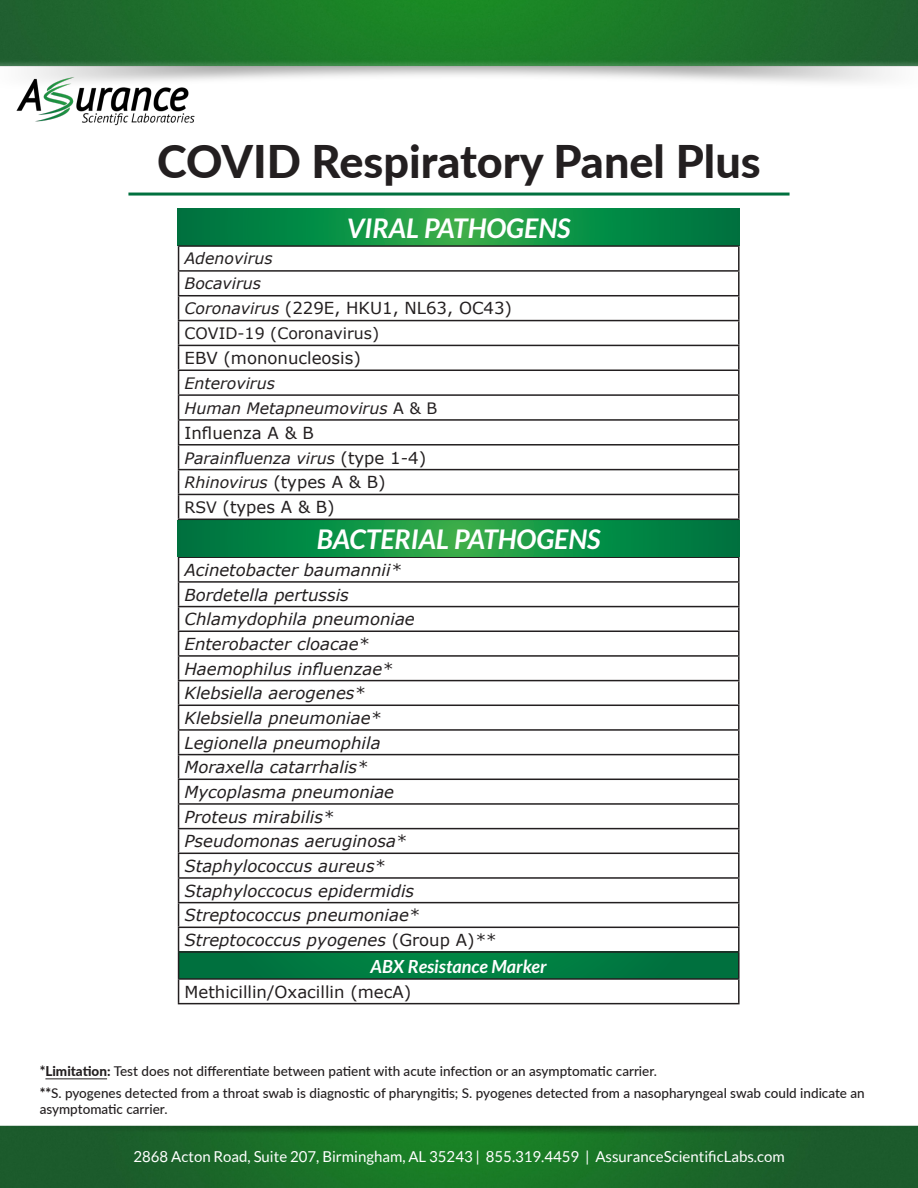
<style>
.page{position:relative;width:918px;height:1188px;background:#fff}
.page>*{position:absolute;margin:0;border:0;box-sizing:border-box;transform-origin:0 0}
.t1{font:800 45px "Lato";color:#231f20}
.t2{font:italic 700 27px "Lato";color:#fff}
.t3{font:italic 700 18px "Lato";color:#fff}
.t4{font:italic 16.5px "Verdana";color:#231f20}
.t5{font:16.5px "Verdana";color:#231f20}
.t6{font:italic 15.75px "Verdana";color:#231f20}
.t7{font:15.75px "Verdana";color:#231f20}
.t8{font:15px "Lato";color:#fff}
.t9{font:500 13.5px/16.2px "Lato";color:#231f20}
.s1{font-style:italic;font-size:15.75px}
.s2{font-style:normal}
.s3{font-style:normal;font-size:16.5px}
.s4{font-size:15.75px}
.s5{font-weight:800}
</style>
<div class="page">
<img style="left:0;top:0;width:918px;height:1188px">
<div style="left:179px;top:952px;width:560px;height:27px;background:#007a41"></div>
<hr style="left:178px;top:556px;width:562px;height:2px;background:#231f20">
<hr style="left:738px;top:558px;width:2px;height:23px;background:#231f20">
<hr style="left:178px;top:581px;width:562px;height:2px;background:#231f20">
<hr style="left:738px;top:583px;width:2px;height:23px;background:#231f20">
<hr style="left:178px;top:606px;width:562px;height:1px;background:#231f20">
<hr style="left:738px;top:607px;width:2px;height:24px;background:#231f20">
<hr style="left:178px;top:631px;width:562px;height:1px;background:#231f20">
<hr style="left:738px;top:632px;width:2px;height:23px;background:#231f20">
<hr style="left:178px;top:655px;width:562px;height:2px;background:#231f20">
<hr style="left:738px;top:657px;width:2px;height:23px;background:#231f20">
<hr style="left:178px;top:680px;width:562px;height:1px;background:#231f20">
<hr style="left:738px;top:681px;width:2px;height:24px;background:#231f20">
<hr style="left:178px;top:705px;width:562px;height:1px;background:#231f20">
<hr style="left:738px;top:706px;width:2px;height:23px;background:#231f20">
<hr style="left:178px;top:729px;width:562px;height:2px;background:#231f20">
<hr style="left:738px;top:731px;width:2px;height:23px;background:#231f20">
<hr style="left:178px;top:754px;width:562px;height:1px;background:#231f20">
<hr style="left:738px;top:755px;width:2px;height:24px;background:#231f20">
<hr style="left:178px;top:779px;width:562px;height:1px;background:#231f20">
<hr style="left:738px;top:780px;width:2px;height:23px;background:#231f20">
<hr style="left:178px;top:803px;width:562px;height:2px;background:#231f20">
<hr style="left:738px;top:805px;width:2px;height:23px;background:#231f20">
<hr style="left:178px;top:828px;width:562px;height:1px;background:#231f20">
<hr style="left:738px;top:829px;width:2px;height:24px;background:#231f20">
<hr style="left:178px;top:853px;width:562px;height:1px;background:#231f20">
<hr style="left:738px;top:854px;width:2px;height:23px;background:#231f20">
<hr style="left:178px;top:877px;width:562px;height:2px;background:#231f20">
<hr style="left:738px;top:879px;width:2px;height:23px;background:#231f20">
<hr style="left:178px;top:902px;width:562px;height:1px;background:#231f20">
<hr style="left:738px;top:903px;width:2px;height:24px;background:#231f20">
<hr style="left:178px;top:927px;width:562px;height:1px;background:#231f20">
<hr style="left:738px;top:928px;width:2px;height:23px;background:#231f20">
<hr style="left:178px;top:951px;width:562px;height:2px;background:#231f20">
<hr style="left:738px;top:953px;width:2px;height:25px;background:#231f20">
<hr style="left:178px;top:978px;width:562px;height:2px;background:#231f20">
<svg style="left:178px;top:558px;width:1px;height:445px"></svg>
<hr style="left:738px;top:980px;width:2px;height:23px;background:#231f20">
<hr style="left:178px;top:1003px;width:562px;height:1px;background:#231f20">
<svg style="left:178px;top:520px;width:562px;height:36px;background:#0f8e44"></svg>
<svg style="left:178px;top:209px;width:562px;height:36px;background:#0f8e44"></svg>
<hr style="left:178px;top:245px;width:562px;height:2px;background:#231f20">
<hr style="left:738px;top:247px;width:2px;height:23px;background:#231f20">
<hr style="left:178px;top:270px;width:562px;height:2px;background:#231f20">
<hr style="left:738px;top:272px;width:2px;height:23px;background:#231f20">
<hr style="left:178px;top:295px;width:562px;height:1px;background:#231f20">
<hr style="left:738px;top:296px;width:2px;height:24px;background:#231f20">
<hr style="left:178px;top:320px;width:562px;height:1px;background:#231f20">
<hr style="left:738px;top:321px;width:2px;height:24px;background:#231f20">
<hr style="left:178px;top:345px;width:562px;height:1px;background:#231f20">
<hr style="left:738px;top:346px;width:2px;height:24px;background:#231f20">
<hr style="left:178px;top:370px;width:562px;height:1px;background:#231f20">
<hr style="left:738px;top:371px;width:2px;height:23px;background:#231f20">
<hr style="left:178px;top:394px;width:562px;height:2px;background:#231f20">
<hr style="left:738px;top:396px;width:2px;height:23px;background:#231f20">
<hr style="left:178px;top:419px;width:562px;height:2px;background:#231f20">
<hr style="left:738px;top:421px;width:2px;height:23px;background:#231f20">
<hr style="left:178px;top:444px;width:562px;height:2px;background:#231f20">
<hr style="left:738px;top:446px;width:2px;height:23px;background:#231f20">
<hr style="left:178px;top:469px;width:562px;height:1px;background:#231f20">
<hr style="left:738px;top:470px;width:2px;height:24px;background:#231f20">
<hr style="left:178px;top:494px;width:562px;height:1px;background:#231f20">
<svg style="left:178px;top:247px;width:1px;height:272px"></svg>
<hr style="left:738px;top:495px;width:2px;height:24px;background:#231f20">
<hr style="left:178px;top:519px;width:562px;height:1px;background:#231f20">
<hr style="left:128px;top:193px;width:662px;height:3px;background:#00703e">
<hr style="left:45px;top:1079px;width:62px;height:1px;background:#231f20">
<p class="t1" style="left:157px;top:129px;width:605px">COVID Respiratory Panel Plus</p>
<p class="t2" style="left:347px;top:212px;width:225px">VIRAL PATHOGENS</p>
<p class="t6" style="left:185px;top:248px;width:90px">Adenovirus</p>
<p class="t6" style="left:185px;top:273px;width:78px">Bocavirus</p>
<p class="t5" style="left:185px;top:297px;width:329px"><span class="s1">Coronavirus</span> (229E, HKU1, NL63, OC43)</p>
<p class="t7" style="left:185px;top:322px;width:196px">COVID-19 (Coronavirus)</p>
<p class="t5" style="left:185px;top:347px;width:178px">EBV (mononucleosis)</p>
<p class="t6" style="left:185px;top:372px;width:92px">Enterovirus</p>
<p class="t6" style="left:185px;top:397px;width:254px">Human Metapneumovirus <span class="s2">A &amp; B</span></p>
<p class="t5" style="left:185px;top:421px;width:131px">Influenza A &amp; B</p>
<p class="t6" style="left:185px;top:447px;width:243px">Parainfluenza virus <span class="s3">(type 1-4)</span></p>
<p class="t6" style="left:185px;top:472px;width:202px">Rhinovirus <span class="s3">(types A &amp; B)</span></p>
<p class="t5" style="left:185px;top:496px;width:152px"><span class="s4">RSV</span> (types A &amp; B)</p>
<p class="t2" style="left:317px;top:523px;width:285px">BACTERIAL PATHOGENS</p>
<p class="t4" style="left:185px;top:559px;width:218px">Acinetobacter baumannii*</p>
<p class="t4" style="left:185px;top:583px;width:166px">Bordetella pertussis</p>
<p class="t4" style="left:185px;top:608px;width:232px">Chlamydophila pneumoniae</p>
<p class="t4" style="left:185px;top:633px;width:186px">Enterobacter cloacae*</p>
<p class="t4" style="left:185px;top:657px;width:210px">Haemophilus influenzae*</p>
<p class="t4" style="left:185px;top:682px;width:182px">Klebsiella aerogenes*</p>
<p class="t4" style="left:185px;top:707px;width:198px">Klebsiella pneumoniae*</p>
<p class="t4" style="left:185px;top:731px;width:198px">Legionella pneumophila</p>
<p class="t4" style="left:185px;top:756px;width:185px">Moraxella catarrhalis*</p>
<p class="t4" style="left:185px;top:781px;width:211px">Mycoplasma pneumoniae</p>
<p class="t4" style="left:185px;top:805px;width:150px">Proteus mirabilis*</p>
<p class="t4" style="left:185px;top:830px;width:223px">Pseudomonas aeruginosa*</p>
<p class="t4" style="left:185px;top:855px;width:202px">Staphylococcus aureus*</p>
<p class="t4" style="left:185px;top:879px;width:231px">Staphyloccocus epidermidis</p>
<p class="t4" style="left:185px;top:904px;width:236px">Streptococcus pneumoniae*</p>
<p class="t4" style="left:185px;top:929px;width:313px">Streptococcus pyogenes <span class="s2">(Group A)</span>**</p>
<p class="t3" style="left:371px;top:956px;width:178px">ABX Resistance Marker</p>
<p class="t5" style="left:185px;top:980px;width:228px">Methicillin/Oxacillin (mecA)</p>
<p class="t9" style="left:40px;top:1062px;width:619px"><span class="s5">*Limitation:</span> Test does not differentiate between patient with acute infection or an asymptomatic carrier.</p>
<p class="t9" style="left:40px;top:1084px;width:827px"><span class="s5">**</span>S. pyogenes detected from a throat swab is diagnostic of pharyngitis; S. pyogenes detected from a nasopharyngeal swab could indicate an asymptomatic carrier.</p>
<p class="t8" style="left:134px;top:1148px;width:653px">2868 Acton Road, Suite 207, Birmingham, AL 35243 | 855.319.4459 | AssuranceScientificLabs.com</p>
</div>
